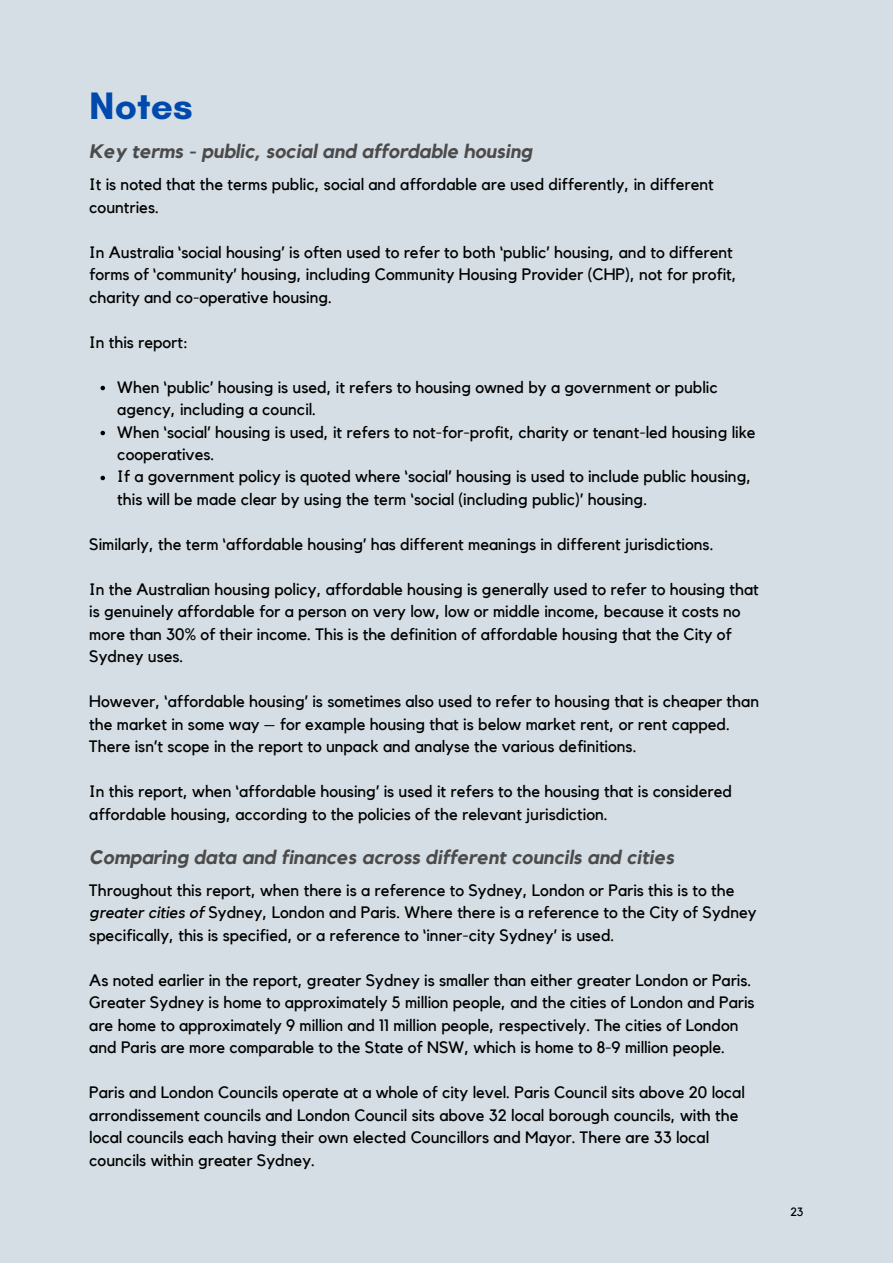
<style>
.page{position:relative;width:893px;height:1264px;background:#fff}
.page>*{position:absolute;margin:0;border:0;box-sizing:border-box;transform-origin:0 0}
.t1{font:700 39px "Glacial Indifference";color:#004aad}
.t2{font:italic 700 19.5px "Kollektif";color:#4b4b4b}
.t3{font:16.5px/22.5px "Kollektif";color:#000}
.t4{font:12px "Kollektif";color:#000}
.s1{font-style:italic}
</style>
<div class="page">
<div style="left:0;top:0;width:892px;height:1262px;background:#d5dee4"></div>
<svg style="left:100px;top:386px;width:5px;height:4px"></svg>
<svg style="left:100px;top:431px;width:5px;height:4px"></svg>
<svg style="left:100px;top:476px;width:5px;height:4px"></svg>
<p class="t1" style="left:89px;top:81px;width:105px">Notes</p>
<p class="t2" style="left:89px;top:142px;width:444px">Key terms - public, social and affordable housing</p>
<p class="t3" style="left:89px;top:174px;width:626px">It is noted that the terms public, social and affordable are used differently, in different countries.</p>
<p class="t3" style="left:89px;top:241px;width:649px">In Australia ‘social housing’ is often used to refer to both ‘public’ housing, and to different forms of ‘community’ housing, including Community Housing Provider (CHP), not for profit, charity and co-operative housing.</p>
<p class="t3" style="left:89px;top:331px;width:100px">In this report:</p>
<p class="t3" style="left:117px;top:376px;width:602px">When ‘public’ housing is used, it refers to housing owned by a government or public agency, including a council.</p>
<p class="t3" style="left:117px;top:421px;width:639px">When ‘social’ housing is used, it refers to not-for-profit, charity or tenant-led housing like cooperatives.</p>
<p class="t3" style="left:117px;top:466px;width:635px">If a government policy is quoted where ‘social’ housing is used to include public housing, this will be made clear by using the term ‘social (including public)’ housing.</p>
<p class="t3" style="left:89px;top:533px;width:625px">Similarly, the term ‘affordable housing’ has different meanings in different jurisdictions.</p>
<p class="t3" style="left:89px;top:578px;width:671px">In the Australian housing policy, affordable housing is generally used to refer to housing that is genuinely affordable for a person on very low, low or middle income, because it costs no more than 30% of their income. This is the definition of affordable housing that the City of Sydney uses.</p>
<p class="t3" style="left:89px;top:691px;width:671px">However, ‘affordable housing’ is sometimes also used to refer to housing that is cheaper than the market in some way – for example housing that is below market rent, or rent capped.<br>There isn’t scope in the report to unpack and analyse the various definitions.</p>
<p class="t3" style="left:89px;top:781px;width:644px">In this report, when ‘affordable housing’ is used it refers to the housing that is considered affordable housing, according to the policies of the relevant jurisdiction.</p>
<p class="t2" style="left:89px;top:847px;width:586px">Comparing data and finances across different councils and cities</p>
<p class="t3" style="left:89px;top:879px;width:669px">Throughout this report, when there is a reference to Sydney, London or Paris this is to the <span class="s1">greater cities of</span> Sydney, London and Paris. Where there is a reference to the City of Sydney specifically, this is specified, or a reference to ‘inner-city Sydney’ is used.</p>
<p class="t3" style="left:89px;top:969px;width:667px">As noted earlier in the report, greater Sydney is smaller than either greater London or Paris.<br>Greater Sydney is home to approximately 5 million people, and the cities of London and Paris are home to approximately 9 million and 11 million people, respectively. The cities of London and Paris are more comparable to the State of NSW, which is home to 8-9 million people.</p>
<p class="t3" style="left:89px;top:1081px;width:657px">Paris and London Councils operate at a whole of city level. Paris Council sits above 20 local arrondissement councils and London Council sits above 32 local borough councils, with the local councils each having their own elected Councillors and Mayor. There are 33 local councils within greater Sydney.</p>
<p class="t4" style="left:790px;top:1206px;width:15px">23</p>
</div>
